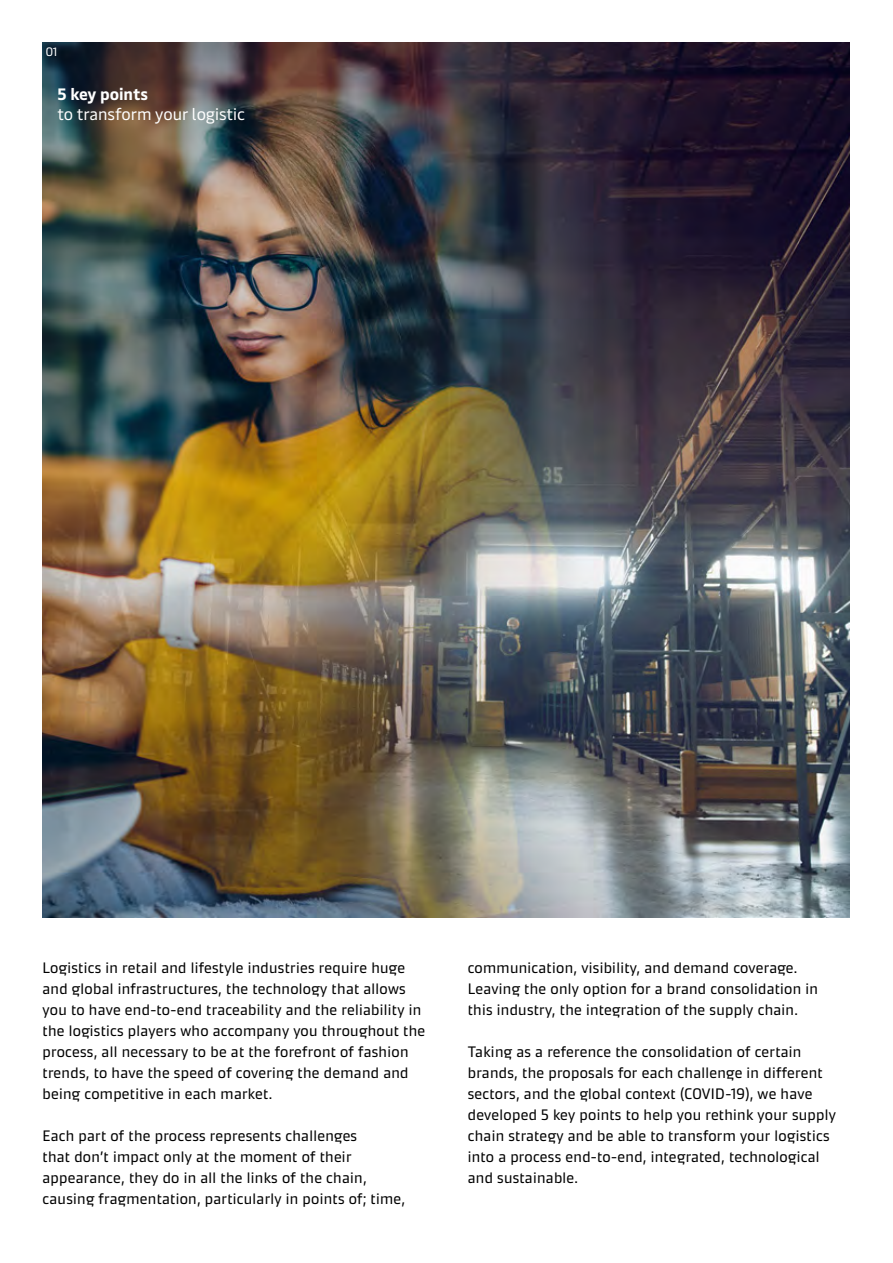
<style>
.page{position:relative;width:893px;height:1263px;background:#fff}
.page>*{position:absolute;margin:0;border:0;box-sizing:border-box;transform-origin:0 0}
.t1{font:16.5px "Maersk Text";color:#fff}
.t2{font:700 16.5px "Maersk Text";color:#fff}
.t3{font:15px/21px "Maersk Headline";letter-spacing:.02em;color:#000}
.t4{font:12px "Maersk Headline";color:#fff}
</style>
<div class="page">
<img style="left:43px;top:43px;width:807px;height:874px">
<p class="t4" style="left:46px;top:42px;width:13px">01</p>
<p class="t2" style="left:57px;top:80px;width:92px">5 key points</p>
<p class="t1" style="left:57px;top:100px;width:189px">to transform your logistic</p>
<p class="t3" style="left:43px;top:956px;width:384px">Logistics in retail and lifestyle industries require huge and global infrastructures, the technology that allows you to have end-to-end traceability and the reliability in the logistics players who accompany you throughout the process, all necessary to be at the forefront of fashion trends, to have the speed of covering the demand and being competitive in each market.</p>
<p class="t3" style="left:43px;top:1124px;width:364px">Each part of the process represents challenges<br>that don’t impact only at the moment of their appearance, they do in all the links of the chain, causing fragmentation, particularly in points of; time,</p>
<p class="t3" style="left:468px;top:956px;width:352px">communication, visibility, and demand coverage.<br>Leaving the only option for a brand consolidation in this industry, the integration of the supply chain.</p>
<p class="t3" style="left:468px;top:1040px;width:370px">Taking as a reference the consolidation of certain brands, the proposals for each challenge in different sectors, and the global context (COVID-19), we have developed 5 key points to help you rethink your supply chain strategy and be able to transform your logistics into a process end-to-end, integrated, technological and sustainable.</p>
</div>
